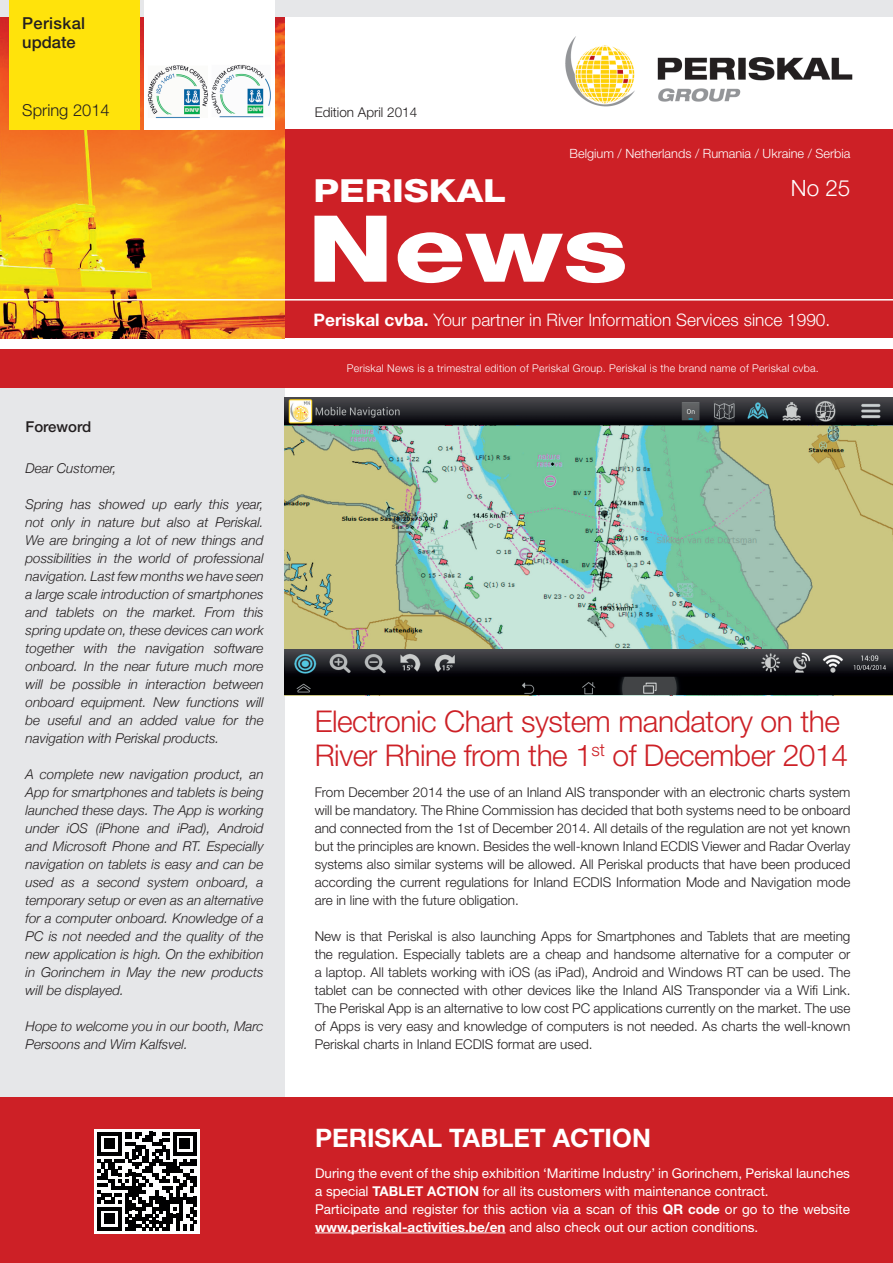
<style>
.page{position:relative;width:893px;height:1263px;background:#fff}
.page>*{position:absolute;margin:0;border:0;box-sizing:border-box;transform-origin:0 0}
.t1{font:800 92.4px "Helvetica Neue LT Std";color:#fff;scale:1.27 1}
.t2{font:800 31.8px "Helvetica Neue LT Std";color:#fff;scale:1.18 1}
.t3{font:300 30px/34.5px "Helvetica Neue LT Std";letter-spacing:-.015em;color:#cd2026}
.t4{font:700 25.5px "Helvetica Neue LT Std";color:#fff}
.t5{font:300 22.5px "Helvetica Neue LT Std";color:#fff}
.t6{font:300 17.25px "Helvetica Neue LT Std";color:#fff}
.t7{font:500 16.5px/19.5px "Helvetica Neue LT Std";letter-spacing:.02em;color:#231f20}
.t8{font:300 16.5px "Helvetica Neue LT Std";color:#231f20}
.t9{font:500 15px "Helvetica Neue LT Std";color:#231f20}
.t10{font:300 13.5px/18px "Helvetica Neue LT Std";color:#231f20;text-align:justify}
.t11{font:italic 300 13.5px/18px "Helvetica Neue";color:#231f20;text-align:justify}
.t12{font:13.5px/18px "Helvetica Neue LT Std";color:#fff}
.t13{font:300 12.75px "Helvetica Neue LT Std";color:#fff}
.t14{font:300 10.65px "Helvetica Neue LT Std";letter-spacing:.02em;color:#fff}
.s1{font-weight:700}
</style>
<div class="page">
<div style="left:0;top:349px;width:285px;height:914px;background:#e6e7e9"></div>
<div style="left:0;top:349px;width:893px;height:38px;background:#cd2026"></div>
<div style="left:285px;top:129px;width:608px;height:209px;background:#cd2026"></div>
<img style="left:0;top:17px;width:285px;height:321px">
<div style="left:0;top:0;width:893px;height:17px;background:#e6e7e9"></div>
<div style="left:144px;top:0;width:131px;height:129px;background:#fff"></div>
<hr style="left:0;top:299px;width:893px;height:2px;background:#fff">
<img style="left:565px;top:36px;width:288px;height:71px">
<img style="left:147px;top:64px;width:124px;height:54px">
<div style="left:0;top:1097px;width:893px;height:166px;background:#cd2026"></div>
<img style="left:285px;top:425px;width:608px;height:224px">
<img style="left:285px;top:398px;width:608px;height:27px">
<img style="left:285px;top:649px;width:606px;height:46px">
<img style="left:891px;top:649px;width:2px;height:46px">
<hr style="left:315px;top:1232px;width:191px;height:1px;background:#fff">
<div style="left:94px;top:1129px;width:106px;height:105px;background:#fff"></div>
<svg style="left:98px;top:1132px;width:99px;height:99px"></svg>
<div style="left:10px;top:0;width:130px;height:129px;background:#ffe30b"></div>
<p class="t7" style="left:22px;top:13px;width:64px">Periskal update</p>
<p class="t8" style="left:22px;top:100px;width:89px">Spring 2014</p>
<p class="t10" style="left:315px;top:103px;width:104px">Edition April 2014</p>
<p class="t13" style="left:570px;top:146px;width:282px">Belgium / Netherlands / Rumania / Ukraine / Serbia</p>
<h2 class="t2" style="left:314px;top:172px;width:165px">PERISKAL</h2>
<h1 class="t1" style="left:307px;top:194px;width:254px">News</h1>
<p class="t6" style="left:314px;top:309px;width:518px"><span class="s1">Periskal cvba.</span> Your partner in River Information Services since 1990.</p>
<h3 class="t5" style="left:791px;top:174px;width:61px">No 25</h3>
<p class="t9" style="left:26px;top:417px;width:67px">Foreword</p>
<p class="t11" style="left:26px;top:459px;width:93px">Dear Customer,</p>
<p class="t11" style="left:26px;top:495px;width:240px">Spring has showed up early this year, not only in nature but also at Periskal.<br>We are bringing a lot of new things and possibilities in the world of professional navigation. Last few months we have seen a large scale introduction of smartphones and tablets on the market. From this spring update on, these devices can work together with the navigation software onboard. In the near future much more will be possible in interaction between onboard equipment. New functions will be useful and an added value for the navigation with Periskal products.</p>
<p class="t11" style="left:26px;top:765px;width:240px">A complete new navigation product, an App for smartphones and tablets is being launched these days. The App is working under iOS (iPhone and iPad), Android and Microsoft Phone and RT. Especially navigation on tablets is easy and can be used as a second system onboard, a temporary setup or even as an alternative for a computer onboard. Knowledge of a PC is not needed and the quality of the new application is high. On the exhibition in Gorinchem in May the new products will be displayed.</p>
<p class="t11" style="left:26px;top:1017px;width:240px">Hope to welcome you in our booth, Marc<br>Persoons and Wim Kalfsvel.</p>
<p class="t14" style="left:347px;top:362px;width:474px">Periskal News is a trimestral edition of Periskal Group. Periskal is the brand name of Periskal cvba.</p>
<h3 class="t3" style="left:315px;top:703px;width:535px">Electronic Chart system mandatory on the<br>River Rhine from the 1<sup>st</sup> of December 2014</h3>
<p class="t10" style="left:315px;top:783px;width:537px">From December 2014 the use of an Inland AIS transponder with an electronic charts system will be mandatory. The Rhine Commission has decided that both systems need to be onboard and connected from the 1st of December 2014. All details of the regulation are not yet known but the principles are known. Besides the well-known Inland ECDIS Viewer and Radar Overlay systems also similar systems will be allowed. All Periskal products that have been produced according the current regulations for Inland ECDIS Information Mode and Navigation mode are in line with the future obligation.</p>
<p class="t10" style="left:315px;top:927px;width:537px">New is that Periskal is also launching Apps for Smartphones and Tablets that are meeting the regulation. Especially tablets are a cheap and handsome alternative for a computer or a laptop. All tablets working with iOS (as iPad), Android and Windows RT can be used. The tablet can be connected with other devices like the Inland AIS Transponder via a Wifi Link.<br>The Periskal App is an alternative to low cost PC applications currently on the market. The use of Apps is very easy and knowledge of computers is not needed. As charts the well-known Periskal charts in Inland ECDIS format are used.</p>
<h3 class="t4" style="left:315px;top:1122px;width:337px">PERISKAL TABLET ACTION</h3>
<p class="t12" style="left:315px;top:1163px;width:536px">During the event of the ship exhibition ‘Maritime Industry’ in Gorinchem, Periskal launches a special <span class="s1">TABLET ACTION</span> for all its customers with maintenance contract.<br>Participate and register for this action via a scan of this <span class="s1">QR code</span> or go to the website <span class="s1">www.periskal-activities.be/en</span> and also check out our action conditions.</p>
</div>
